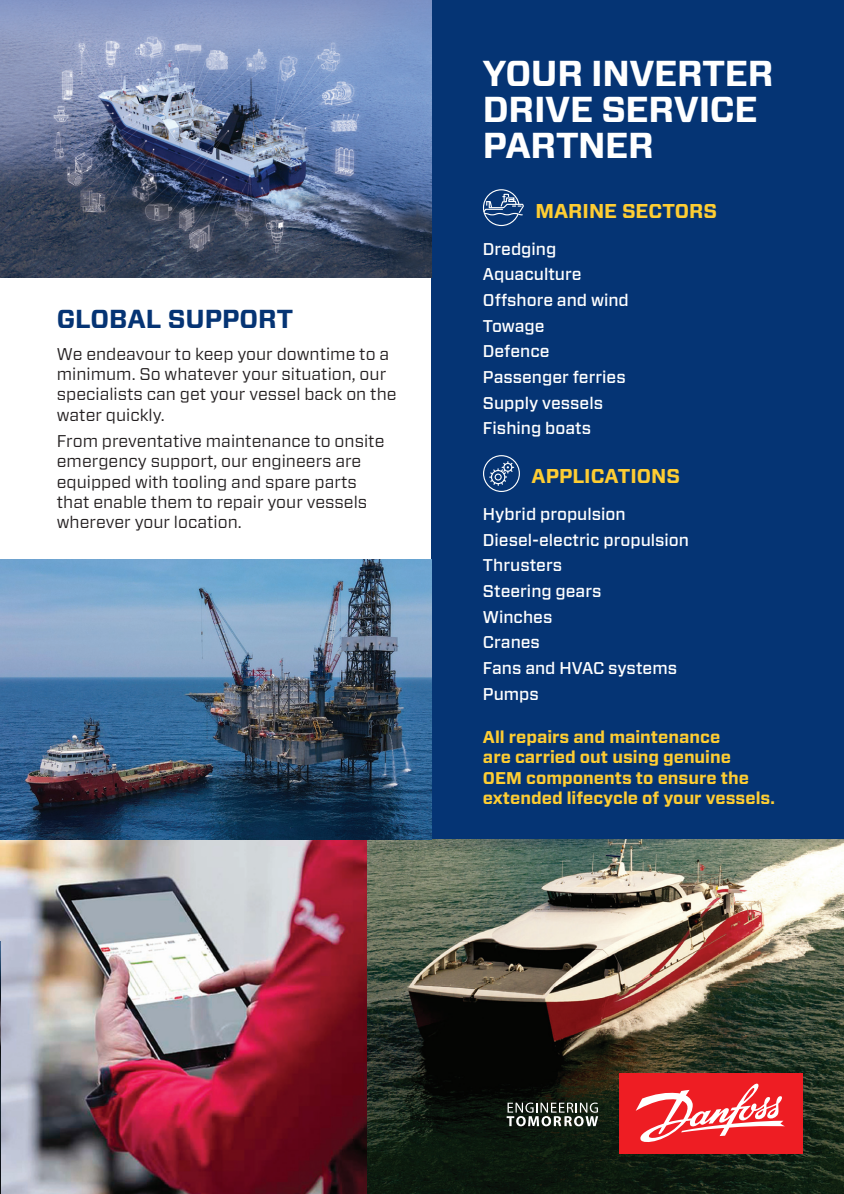
<style>
.page{position:relative;width:844px;height:1194px;background:#fff}
.page>*{position:absolute;margin:0;border:0;box-sizing:border-box;transform-origin:0 0}
.t1{font:700 36px/36px "Forza";letter-spacing:-.01em;color:#fff}
.t2{font:700 26px "Forza";color:#053474}
.t3{font:700 20px "Forza";color:#fecd33}
.t4{font:17px/20.4px "Forza";color:#231f20}
.t5{font:500 17px/25.6px "Forza";color:#fff}
.t6{font:700 17px/20.4px "Forza";color:#fecd33}
</style>
<div class="page">
<div style="left:431px;top:0;width:412px;height:1048px;background:#053474"></div>
<img style="left:0;top:0;width:431px;height:278px">
<img style="left:0;top:840px;width:843px;height:354px">
<svg style="left:482px;top:189px;width:41px;height:38px"></svg>
<img style="left:0;top:941px;width:1px;height:248px">
<img style="left:0;top:560px;width:431px;height:280px">
<svg style="left:489px;top:462px;width:24px;height:24px"></svg>
<div style="left:482px;top:455px;width:37px;height:37px;border:1px solid #fff;border-radius:50%"></div>
<div style="left:619px;top:1073px;width:183px;height:81px;background:#ee1d23"></div>
<svg style="left:506px;top:1102px;width:92px;height:24px"></svg>
<svg style="left:635px;top:1083px;width:149px;height:59px"></svg>
<svg style="left:838px;top:1189px;width:6px;height:5px"></svg>
<h2 class="t2" style="left:57px;top:301px;width:237px">GLOBAL SUPPORT</h2>
<p class="t4" style="left:57px;top:343px;width:341px">We endeavour to keep your downtime to a minimum. So whatever your situation, our specialists can get your vessel back on the water quickly.</p>
<p class="t4" style="left:57px;top:430px;width:329px">From preventative maintenance to onsite emergency support, our engineers are equipped with tooling and spare parts that enable them to repair your vessels wherever your location.</p>
<h1 class="t1" style="left:482px;top:55px;width:292px">YOUR INVERTER<br>DRIVE SERVICE<br>PARTNER</h1>
<p class="t3" style="left:535px;top:197px;width:183px">MARINE SECTORS</p>
<p class="t5" style="left:482px;top:236px;width:147px">Dredging<br>Aquaculture<br>Offshore and wind<br>Towage<br>Defence<br>Passenger ferries<br>Supply vessels<br>Fishing boats</p>
<p class="t3" style="left:531px;top:463px;width:150px">APPLICATIONS</p>
<p class="t5" style="left:482px;top:501px;width:207px">Hybrid propulsion<br>Diesel-electric propulsion<br>Thrusters<br>Steering gears<br>Winches<br>Cranes<br>Fans and HVAC systems<br>Pumps</p>
<p class="t6" style="left:482px;top:727px;width:293px">All repairs and maintenance<br>are carried out using genuine<br>OEM components to ensure the extended lifecycle of your vessels.</p>
</div>
